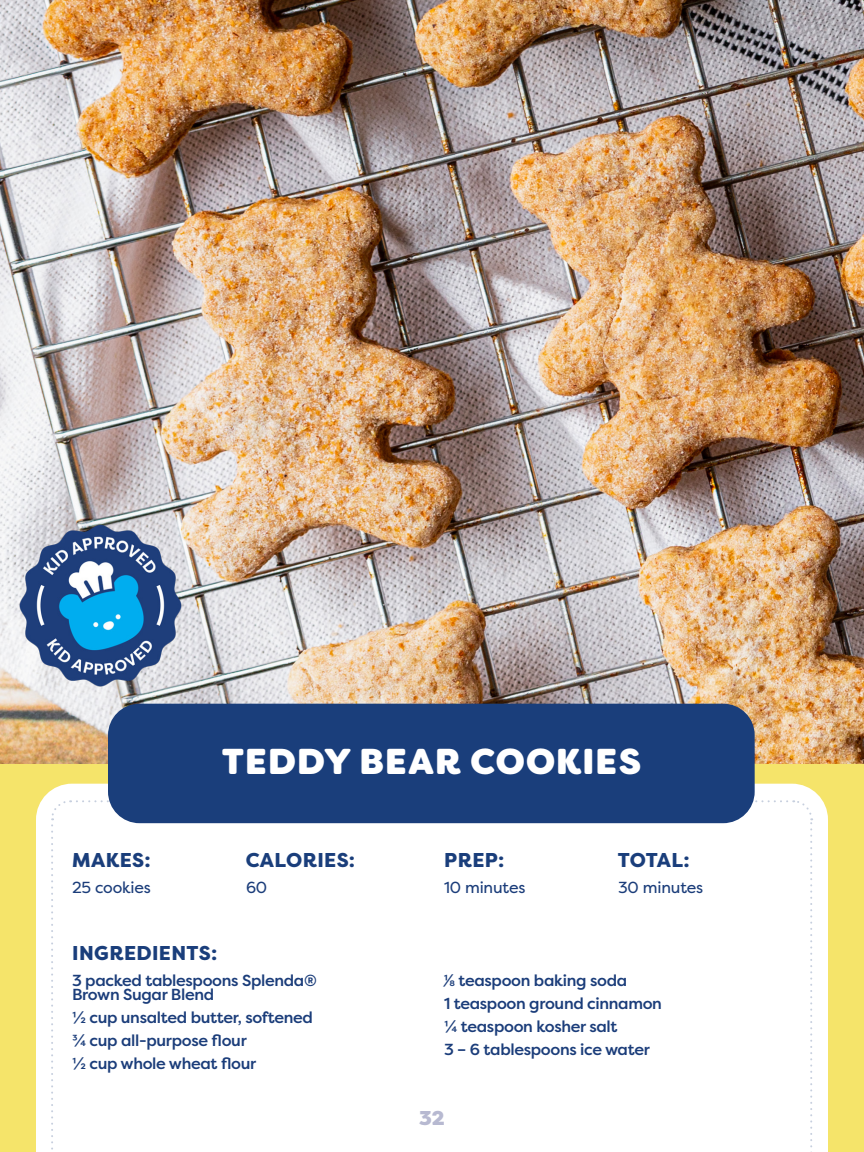
<style>
.page{position:relative;width:864px;height:1152px;background:#f5e46a}
.page>*{position:absolute;margin:0;border:0;box-sizing:border-box;transform-origin:0 0}
.t1{font:800 36px "Filson Soft";letter-spacing:.03em;color:#fff}
.t2{font:800 20px "Filson Pro";letter-spacing:.02em;color:#1a3e7b}
.t3{font:900 20px "Filson Pro";color:#b7b9d1}
.t4{font:500 16px/23px "Filson Pro";letter-spacing:-.02em;color:#1b3d7a}
.t5{font:16px "Filson Pro";letter-spacing:-.01em;color:#1b3d7a}
</style>
<div class="page">
<div style="left:36px;top:784px;width:792px;height:368px;background:#fff"></div>
<div style="left:793px;top:799px;width:20px;height:353px;background:#fff"></div>
<div style="left:50px;top:800px;width:737px;height:352px;background:#fff"></div>
<img style="left:0;top:0;width:864px;height:763px">
<div style="left:108px;top:704px;width:647px;height:119px;background:#1a3e7b;border-radius:31px"></div>
<img style="left:16px;top:520px;width:170px;height:170px">
<p class="t1" style="left:222px;top:738px;width:421px">TEDDY BEAR COOKIES</p>
<p class="t2" style="left:72px;top:847px;width:80px">MAKES:</p>
<p class="t2" style="left:246px;top:847px;width:111px">CALORIES:</p>
<p class="t2" style="left:444px;top:847px;width:62px">PREP:</p>
<p class="t2" style="left:618px;top:847px;width:73px">TOTAL:</p>
<p class="t5" style="left:72px;top:877px;width:81px">25 cookies</p>
<p class="t5" style="left:246px;top:877px;width:23px">60</p>
<p class="t5" style="left:444px;top:877px;width:83px">10 minutes</p>
<p class="t5" style="left:618px;top:877px;width:87px">30 minutes</p>
<p class="t2" style="left:72px;top:941px;width:147px">INGREDIENTS:</p>
<p class="t4" style="left:72px;top:973px;width:246px;line-height:14px">3 packed tablespoons Splenda®<br>Brown Sugar Blend</p>
<p class="t4" style="left:72px;top:1005px;width:242px">½ cup unsalted butter, softened</p>
<p class="t4" style="left:72px;top:1028px;width:176px">¾ cup all-purpose flour</p>
<p class="t4" style="left:72px;top:1051px;width:186px">½ cup whole wheat flour</p>
<p class="t4" style="left:444px;top:968px;width:220px">1/8 teaspoon baking soda<br>1 teaspoon ground cinnamon ¼ teaspoon kosher salt<br>3 – 6 tablespoons ice water</p>
<p class="t3" style="left:419px;top:1105px;width:27px">32</p>
</div>
